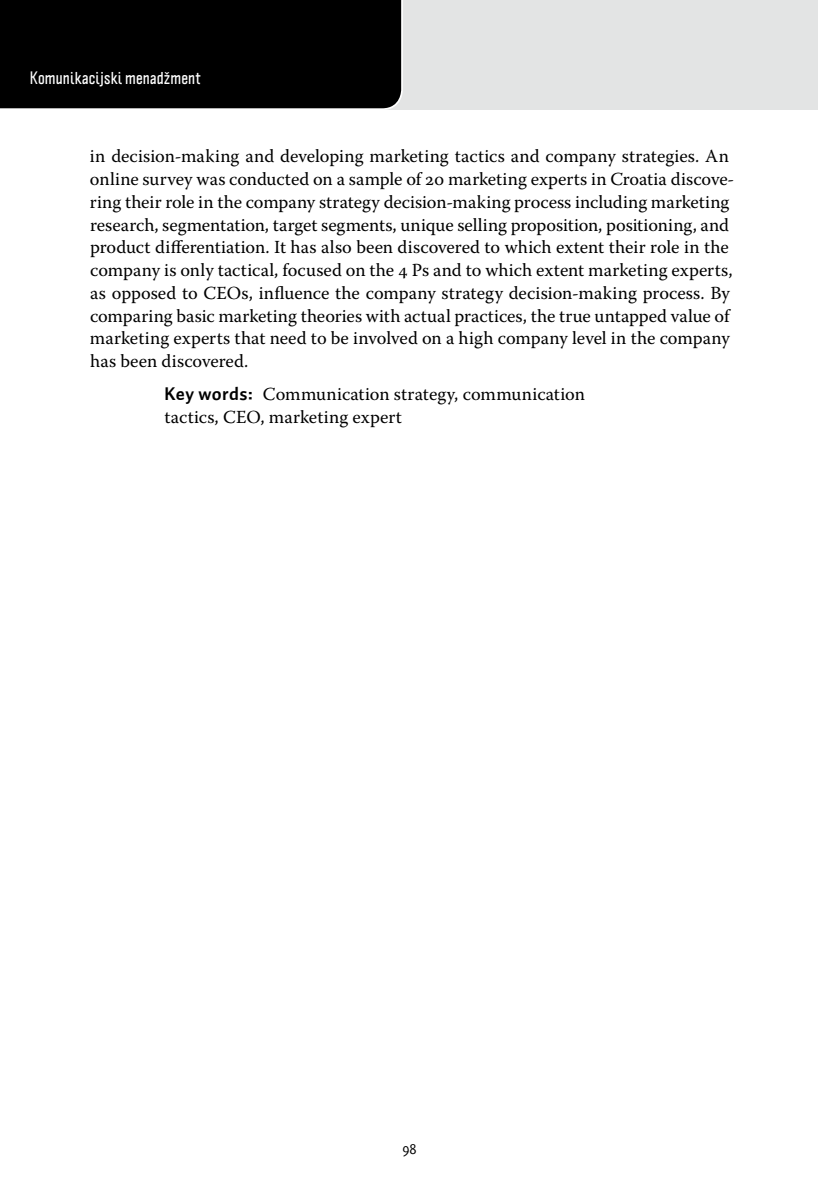
<style>
.page{position:relative;width:819px;height:1191px;background:#fff}
.page>*{position:absolute;margin:0;border:0;box-sizing:border-box;transform-origin:0 0}
.t1{font:18.38px/22.8px "Warnock Pro";color:#000}
.t2{font:700 15.75px "Politica";letter-spacing:.015em;color:#fff}
.t3{font:15.75px "Delicious";color:#000}
.s1{font-family:"Auto 2";font-weight:700}
</style>
<div class="page">
<div style="left:0;top:0;width:817px;height:109px;background:#e3e4e4"></div>
<div style="left:0;top:0;width:404px;height:110px;background:#000"></div>
<p class="t2" style="left:30px;top:68px;width:172px">Komunikacijski menadžment</p>
<p class="t1" style="left:90px;top:145px;width:646px">in decision-making and developing marketing tactics and company strategies. An online survey was conducted on a sample of 20 marketing experts in Croatia discove&shy;ring their role in the company strategy decision-making process including marketing research, segmentation, target segments, unique selling proposition, positioning, and product differentiation. It has also been discovered to which extent their role in the company is only tactical, focused on the 4 Ps and to which extent marketing experts, as opposed to CEOs, influence the company strategy decision-making process. By comparing basic marketing theories with actual practices, the true untapped value of marketing experts that need to be involved on a high company level in the company has been discovered.</p>
<p class="t1" style="left:164px;top:382px;width:422px"><span class="s1">Key words:</span> Communication strategy, communication tactics, CEO, marketing expert</p>
<p class="t3" style="left:402px;top:1140px;width:16px">98</p>
</div>
